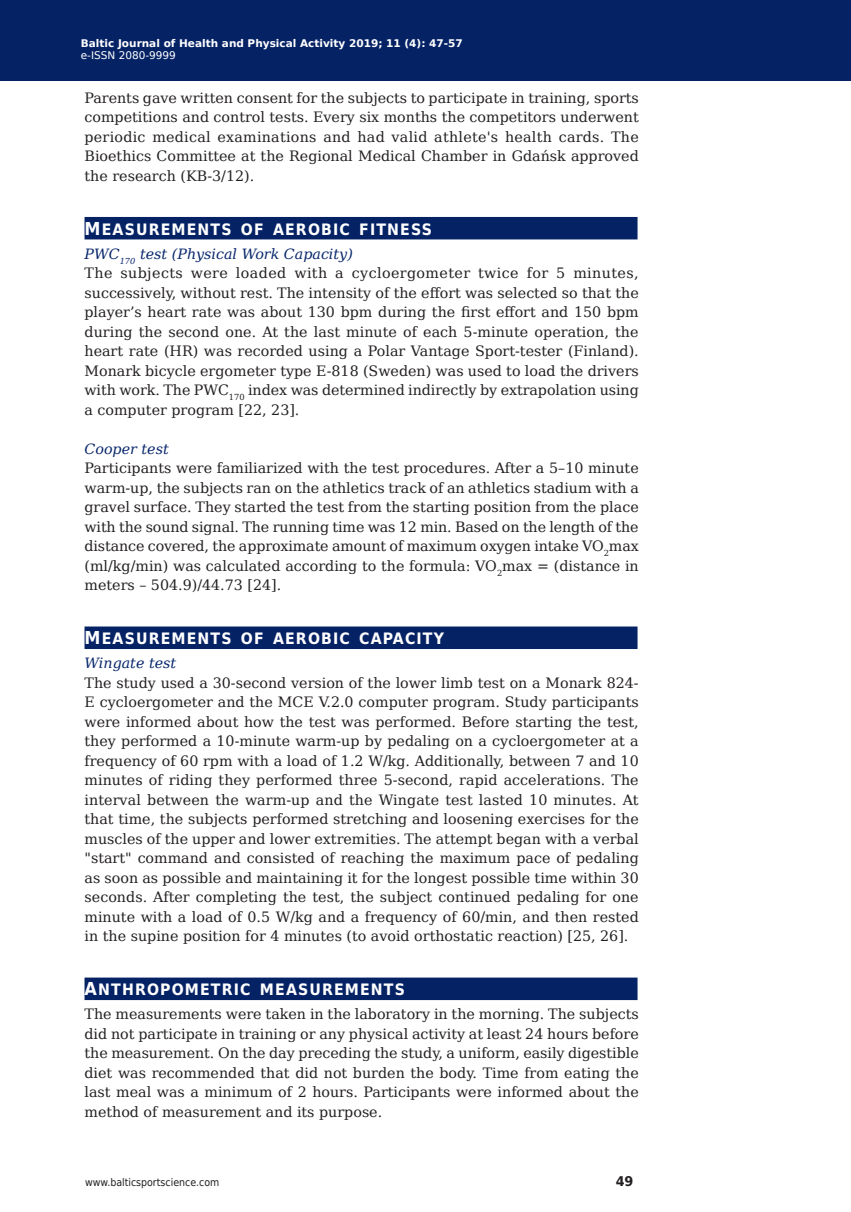
<style>
.page{position:relative;width:851px;height:1212px;background:#fff}
.page>*{position:absolute;margin:0;border:0;box-sizing:border-box;transform-origin:0 0}
.t1{font:700 15.75px "DejaVu Sans Condensed";letter-spacing:.07em;color:#fff}
.t2{font:14.25px/19.5px "DejaVu Serif";color:#231f20;text-align:justify}
.t3{font:italic 14.25px "DejaVu Serif";color:#08276c}
.t4{font:700 13.35px "DejaVu Sans";color:#231f20;scale:.96 1}
.t5{font:700 10.5px "DejaVu Sans";color:#fff}
.t6{font:10.5px "DejaVu Sans Condensed";color:#231f20}
.t7{font:10.5px "DejaVu Sans Condensed";color:#fff}
.t8{font:10.5px "DejaVu Sans";color:#fff}
.s1{font-size:17.85px}
.s2{font-style:italic;color:#08276c}
</style>
<div class="page">
<div style="left:84px;top:217px;width:553px;height:22px;background:#052265"></div>
<div style="left:84px;top:626px;width:553px;height:23px;background:#052265"></div>
<div style="left:84px;top:977px;width:553px;height:23px;background:#052265"></div>
<div style="left:0;top:0;width:850px;height:80px;background:#052265"></div>
<p class="t7" style="left:87px;top:32px;width:110px">Szczesna-Kaczmarek A</p>
<p class="t5" style="left:81px;top:34px;width:383px">Baltic Journal of Health and Physical Activity 2019; 11 (4): 47-57</p>
<p class="t8" style="left:81px;top:47px;width:97px">e-ISSN 2080-9999</p>
<p class="t2" style="left:84px;top:88px;width:555px">Parents gave written consent for the subjects to participate in training, sports competitions and control tests. Every six months the competitors underwent periodic medical examinations and had valid athlete's health cards. The Bioethics Committee at the Regional Medical Chamber in Gdańsk approved the research (KB-3/12).</p>
<p class="t1" style="left:84px;top:216px;width:349px"><span class="s1">M</span>EASUREMENTS OF AEROBIC FITNESS</p>
<p class="t2" style="left:84px;top:244px;width:555px;text-align:left"><span class="s2">PWC</span><sub>170</sub> <span class="s2">test (Physical Work Capacity)<br></span>The subjects were loaded with a cycloergometer twice for 5 minutes, successively, without rest. The intensity of the effort was selected so that the player’s heart rate was about 130 bpm during the first effort and 150 bpm during the second one. At the last minute of each 5-minute operation, the heart rate (HR) was recorded using a Polar Vantage Sport-tester (Finland).<br>Monark bicycle ergometer type E-818 (Sweden) was used to load the drivers with work. The PWC<sub>170</sub> index was determined indirectly by extrapolation using a computer program [22, 23].</p>
<p class="t3" style="left:84px;top:438px;width:86px">Cooper test</p>
<p class="t2" style="left:84px;top:458px;width:555px">Participants were familiarized with the test procedures. After a 5–10 minute warm-up, the subjects ran on the athletics track of an athletics stadium with a gravel surface. They started the test from the starting position from the place with the sound signal. The running time was 12 min. Based on the length of the distance covered, the approximate amount of maximum oxygen intake VO<sub>2</sub>max (ml/kg/min) was calculated according to the formula: VO<sub>2</sub>max = (distance in meters – 504.9)/44.73 [24].</p>
<p class="t1" style="left:84px;top:626px;width:361px"><span class="s1">M</span>EASUREMENTS OF AEROBIC CAPACITY</p>
<p class="t3" style="left:84px;top:652px;width:93px">Wingate test</p>
<p class="t2" style="left:84px;top:673px;width:555px">The study used a 30-second version of the lower limb test on a Monark 824- E cycloergometer and the MCE V.2.0 computer program. Study participants were informed about how the test was performed. Before starting the test, they performed a 10-minute warm-up by pedaling on a cycloergometer at a frequency of 60 rpm with a load of 1.2 W/kg. Additionally, between 7 and 10 minutes of riding they performed three 5-second, rapid accelerations. The interval between the warm-up and the Wingate test lasted 10 minutes. At that time, the subjects performed stretching and loosening exercises for the muscles of the upper and lower extremities. The attempt began with a verbal "start" command and consisted of reaching the maximum pace of pedaling as soon as possible and maintaining it for the longest possible time within 30 seconds. After completing the test, the subject continued pedaling for one minute with a load of 0.5 W/kg and a frequency of 60/min, and then rested in the supine position for 4 minutes (to avoid orthostatic reaction) [25, 26].</p>
<p class="t1" style="left:84px;top:977px;width:322px"><span class="s1">A</span>NTHROPOMETRIC MEASUREMENTS</p>
<p class="t2" style="left:84px;top:1004px;width:555px">The measurements were taken in the laboratory in the morning. The subjects did not participate in training or any physical activity at least 24 hours before the measurement. On the day preceding the study, a uniform, easily digestible diet was recommended that did not burden the body. Time from eating the last meal was a minimum of 2 hours. Participants were informed about the method of measurement and its purpose.</p>
<p class="t6" style="left:85px;top:1174px;width:136px">www.balticsportscience.com</p>
<p class="t4" style="left:615px;top:1170px;width:20px">49</p>
</div>
